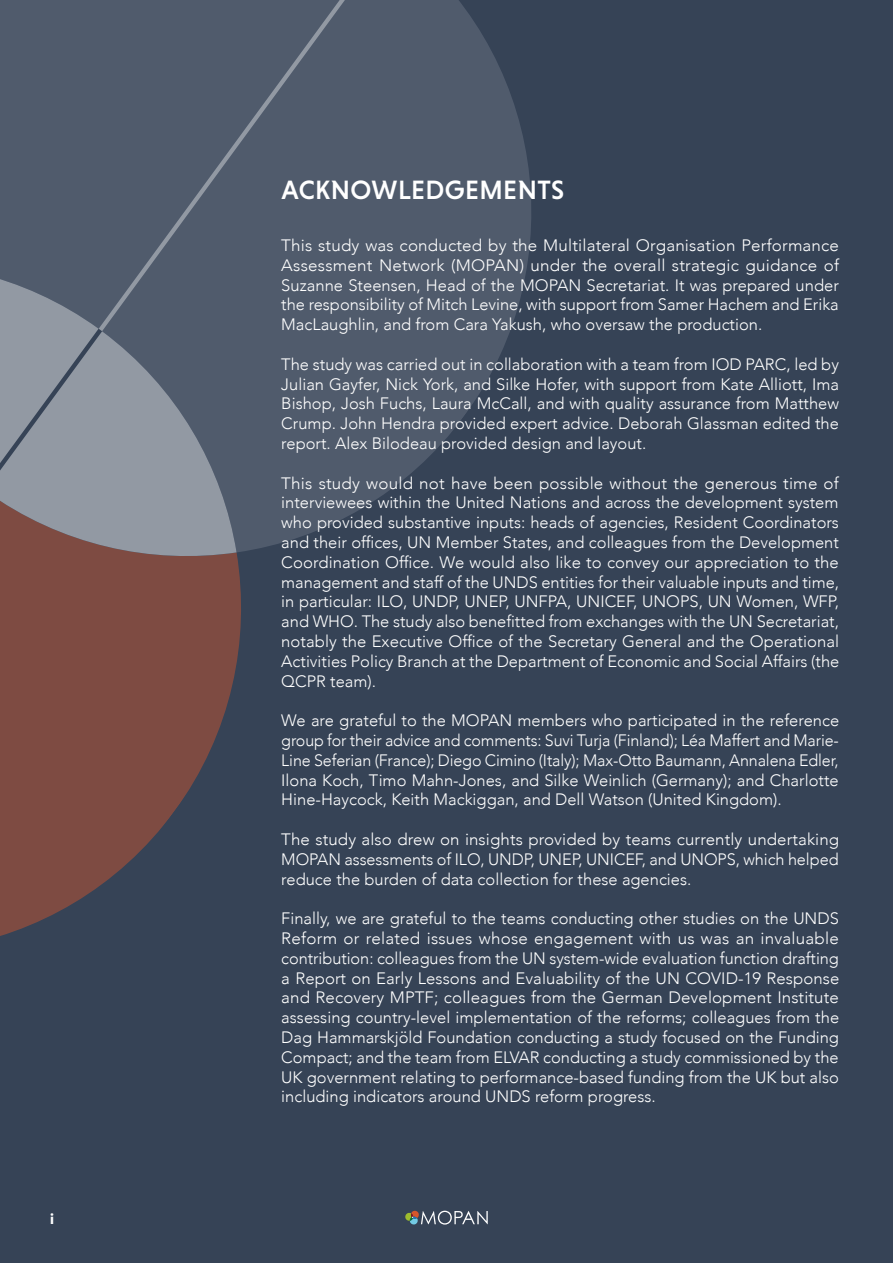
<style>
.page{position:relative;width:893px;height:1263px;background:#364356}
.page>*{position:absolute;margin:0;border:0;box-sizing:border-box;transform-origin:0 0}
.Subheading_White{font:500 27px "Niveau Grotesk";letter-spacing:.015em;color:#fff}
.Body_Copy_White{font:300 16.5px/19.8px "Avenir";color:#fff;text-align:justify}
.t1{font:900 15px "Avenir";color:#fff}
</style>
<div class="page">
<svg style="left:405px;top:1211px;width:83px;height:13px"></svg>
<svg style="left:0;top:556px;width:241px;height:380px;fill:#7e4b42"></svg>
<svg style="left:237px;top:0;width:294px;height:552px;fill:#505b6c"></svg>
<div style="left:0;top:0;width:99px;height:254px;background:#505b6c"></div>
<div style="left:99px;top:0;width:293px;height:331px;background:#505b6c"></div>
<svg style="left:0;top:254px;width:99px;height:77px;background:#697381"></svg>
<svg style="left:0;top:331px;width:237px;height:234px;background:#82848d"></svg>
<p class="t1" style="left:50px;top:1206px;width:5px">i</p>
<p class="Subheading_White" style="left:281px;top:174px;width:284px">ACKNOWLEDGEMENTS</p>
<p class="Body_Copy_White" style="left:281px;top:235px;width:559px">This study was conducted by the Multilateral Organisation Performance Assessment Network (MOPAN) under the overall strategic guidance of Suzanne Steensen, Head of the MOPAN Secretariat. It was prepared under the responsibility of Mitch Levine, with support from Samer Hachem and Erika MacLaughlin, and from Cara Yakush, who oversaw the production.</p>
<p class="Body_Copy_White" style="left:281px;top:354px;width:559px">The study was carried out in collaboration with a team from IOD PARC, led by Julian Gayfer, Nick York, and Silke Hofer, with support from Kate Alliott, Ima Bishop, Josh Fuchs, Laura McCall, and with quality assurance from Matthew Crump. John Hendra provided expert advice. Deborah Glassman edited the report. Alex Bilodeau provided design and layout.</p>
<p class="Body_Copy_White" style="left:281px;top:473px;width:560px">This study would not have been possible without the generous time of interviewees within the United Nations and across the development system who provided substantive inputs: heads of agencies, Resident Coordinators and their offices, UN Member States, and colleagues from the Development Coordination Office. We would also like to convey our appreciation to the management and staff of the UNDS entities for their valuable inputs and time, in particular: ILO, UNDP, UNEP, UNFPA, UNICEF, UNOPS, UN Women, WFP, and WHO. The study also benefitted from exchanges with the UN Secretariat, notably the Executive Office of the Secretary General and the Operational Activities Policy Branch at the Department of Economic and Social Affairs (the QCPR team).</p>
<p class="Body_Copy_White" style="left:281px;top:711px;width:559px">We are grateful to the MOPAN members who participated in the reference group for their advice and comments: Suvi Turja (Finland); Léa Maffert and Marie-Line Seferian (France); Diego Cimino (Italy); Max-Otto Baumann, Annalena Edler, Ilona Koch, Timo Mahn-Jones, and Silke Weinlich (Germany); and Charlotte Hine-Haycock, Keith Mackiggan, and Dell Watson (United Kingdom).</p>
<p class="Body_Copy_White" style="left:281px;top:829px;width:559px">The study also drew on insights provided by teams currently undertaking MOPAN assessments of ILO, UNDP, UNEP, UNICEF, and UNOPS, which helped reduce the burden of data collection for these agencies.</p>
<p class="Body_Copy_White" style="left:281px;top:909px;width:559px">Finally, we are grateful to the teams conducting other studies on the UNDS Reform or related issues whose engagement with us was an invaluable contribution: colleagues from the UN system-wide evaluation function drafting a Report on Early Lessons and Evaluability of the UN COVID-19 Response and Recovery MPTF; colleagues from the German Development Institute assessing country-level implementation of the reforms; colleagues from the Dag Hammarskjöld Foundation conducting a study focused on the Funding Compact; and the team from ELVAR conducting a study commissioned by the UK government relating to performance-based funding from the UK but also including indicators around UNDS reform progress.</p>
</div>
